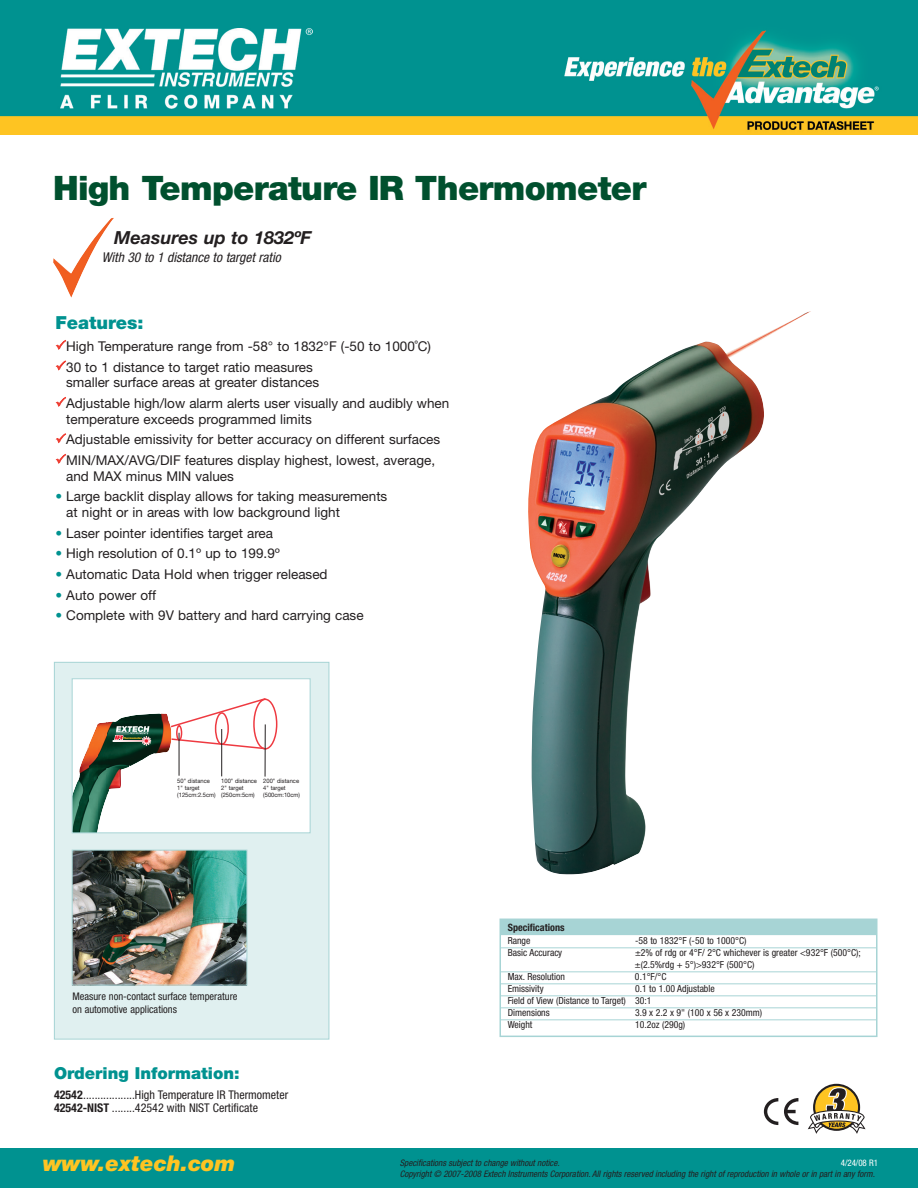
<style>
.page{position:relative;width:918px;height:1188px;background:#fff}
.page>*{position:absolute;margin:0;border:0;box-sizing:border-box;transform-origin:0 0}
.t1{font:900 33.75px "Helvetica Neue LT";letter-spacing:-.02em;color:#00502e}
.t2{font:italic 900 21.75px "Helvetica Neue LT";color:#fec422}
.t3{font:italic 700 18px "Helvetica Neue LT";color:#231f20}
.t4{font:900 18px "Helvetica Neue LT";color:#009290}
.t5{font:900 16.5px "Helvetica Neue LT";color:#009290}
.t6{font:13.5px/20.5px "Helvetica Neue LT";color:#231f20}
.t7{font:italic condensed 13.5px "Helvetica Neue LT";color:#231f20}
.t8{font:condensed 12px/13.5px "Helvetica Neue LT";color:#231f20}
.t9{font:condensed 10.5px/13.4px "Helvetica Neue LT";color:#231f20}
.t10{font:700 condensed 10.2px "Helvetica Neue LT";color:#231f20}
.t11{font:condensed 9.75px/12px "Helvetica Neue LT";color:#231f20}
.t12{font:italic condensed 9px "Helvetica Neue LT";color:#231f20}
.t13{font:condensed 9px "Helvetica Neue LT";color:#fff}
.t14{font:6.15px/7.4px "Helvetica Neue LT";color:#231f20;scale:.95 1}
.t15{font:italic 900 2.7px "Helvetica Neue";letter-spacing:-.01em;color:#fec422}
.s1{color:#009290}
.s2{font-weight:700}
</style>
<div class="page">
<div style="left:54px;top:662px;width:275px;height:377px;background:#e0f0f0"></div>
<div style="left:54px;top:662px;width:275px;height:377px;border:1px solid #a7d4d5"></div>
<div style="left:0;top:1148px;width:918px;height:40px;background:#009290"></div>
<img style="left:53px;top:218px;width:61px;height:80px">
<svg style="left:808px;top:1084px;width:58px;height:50px"></svg>
<img style="left:528px;top:311px;width:283px;height:564px">
<div style="left:501px;top:920px;width:375px;height:15px;background:#a7d4d5"></div>
<hr style="left:501px;top:947px;width:375px;height:1px;background:#a7d4d5">
<hr style="left:501px;top:971px;width:375px;height:1px;background:#a7d4d5">
<hr style="left:501px;top:983px;width:375px;height:1px;background:#a7d4d5">
<hr style="left:501px;top:995px;width:375px;height:1px;background:#a7d4d5">
<hr style="left:501px;top:1007px;width:375px;height:1px;background:#a7d4d5">
<hr style="left:501px;top:1019px;width:375px;height:1px;background:#a7d4d5">
<div style="left:500px;top:919px;width:378px;height:118px;border:2px solid #a7d4d5"></div>
<div style="left:72px;top:679px;width:238px;height:154px;background:#fff"></div>
<img style="left:107px;top:713px;width:62px;height:46px">
<img style="left:97px;top:722px;width:10px;height:109px">
<img style="left:88px;top:726px;width:9px;height:105px">
<img style="left:79px;top:748px;width:9px;height:83px">
<img style="left:107px;top:759px;width:36px;height:9px">
<img style="left:107px;top:768px;width:18px;height:27px">
<img style="left:74px;top:779px;width:5px;height:52px">
<svg style="left:112px;top:726px;width:39px;height:20px"></svg>
<div style="left:72px;top:678px;width:238px;height:155px;border:1px solid #a7d4d5"></div>
<svg style="left:169px;top:698px;width:108px;height:52px"></svg>
<hr style="left:265px;top:724px;width:1px;height:53px;background:#231f20">
<hr style="left:221px;top:729px;width:1px;height:47px;background:#231f20">
<hr style="left:179px;top:733px;width:1px;height:43px;background:#231f20">
<img style="left:74px;top:852px;width:171px;height:132px">
<div style="left:72px;top:850px;width:175px;height:136px;border:1px solid #a7d4d5"></div>
<svg style="left:764px;top:1098px;width:14px;height:27px"></svg>
<svg style="left:784px;top:1098px;width:14px;height:27px"></svg>
<img style="left:0;top:0;width:918px;height:135px">
<h1 class="t1" style="left:53px;top:176px;width:595px">High Temperature IR Thermometer</h1>
<h3 class="t3" style="left:114px;top:231px;width:198px">Measures up to 1832ºF</h3>
<p class="t7" style="left:102px;top:252px;width:181px">With 30 to 1 distance to target ratio</p>
<h3 class="t4" style="left:56px;top:316px;width:90px">Features:</h3>
<p class="t6" style="left:66px;top:337px;width:366px">High Temperature range from -58° to 1832°F (-50 to 1000˚C)<br>30 to 1 distance to target ratio measures</p>
<p class="t6" style="left:66px;top:373px;width:385px">smaller surface areas at greater distances<br>Adjustable high/low alarm alerts user visually and audibly when</p>
<p class="t6" style="left:66px;top:410px;width:376px">temperature exceeds programmed limits<br>Adjustable emissivity for better accuracy on different surfaces<br>MIN/MAX/AVG/DIF features display highest, lowest, average,</p>
<p class="t6" style="left:66px;top:467px;width:169px">and MAX minus MIN values</p>
<p class="t6" style="left:66px;top:490px;width:323px;line-height:15.8px;text-indent:-11px"><span class="s1">•</span> Large backlit display allows for taking measurements at night or in areas with low background light</p>
<p class="t6" style="left:56px;top:524px;width:219px"><span class="s1">•</span> Laser pointer identifies target area</p>
<p class="t6" style="left:56px;top:544px;width:226px"><span class="s1">•</span> High resolution of 0.1º up to 199.9º</p>
<p class="t6" style="left:56px;top:565px;width:274px"><span class="s1">•</span> Automatic Data Hold when trigger released</p>
<p class="t6" style="left:56px;top:586px;width:102px"><span class="s1">•</span> Auto power off</p>
<p class="t6" style="left:56px;top:606px;width:310px"><span class="s1">•</span> Complete with 9V battery and hard carrying case</p>
<p class="t15" style="left:123px;top:738px;width:20px">Thermometer</p>
<p class="t14" style="left:177px;top:777px;width:42px">50" distance<br>1" target (125cm:2.5cm)</p>
<p class="t14" style="left:221px;top:777px;width:39px">100" distance<br>2" target (250cm:5cm)</p>
<p class="t14" style="left:263px;top:777px;width:40px">200" distance<br>4" target (500cm:10cm)</p>
<p class="t9" style="left:72px;top:990px;width:167px">Measure non-contact surface temperature on automotive applications</p>
<p class="t5" style="left:54px;top:1067px;width:187px">Ordering Information:</p>
<p class="t8" style="left:54px;top:1089px;width:236px"><span class="s2">42542</span>..................High Temperature IR Thermometer<br><span class="s2">42542-NIST</span> ........42542 with NIST Certificate</p>
<h2 class="t2" style="left:43px;top:1156px;width:194px">www.extech.com</h2>
<p class="t10" style="left:508px;top:924px;width:58px">Specifications</p>
<p class="t11" style="left:508px;top:936px;width:24px">Range</p>
<p class="t11" style="left:635px;top:936px;width:113px">-58 to 1832°F (-50 to 1000°C)</p>
<p class="t11" style="left:508px;top:948px;width:56px">Basic Accuracy</p>
<p class="t11" style="left:635px;top:948px;width:227px">±2% of rdg or 4°F/ 2°C whichever is greater &lt;932°F (500°C); ±(2.5%rdg + 5°)&gt;932°F (500°C)</p>
<p class="t11" style="left:508px;top:972px;width:59px">Max. Resolution</p>
<p class="t11" style="left:635px;top:972px;width:33px">0.1°F/°C</p>
<p class="t11" style="left:508px;top:984px;width:37px">Emissivity</p>
<p class="t11" style="left:508px;top:984px;width:209px;text-indent:127px">0.1 to 1.00 Adjustable<br>Field of View (Distance to Target) 30:1<br>Dimensions</p>
<p class="t11" style="left:635px;top:1008px;width:129px">3.9 x 2.2 x 9" (100 x 56 x 230mm)</p>
<p class="t11" style="left:508px;top:1020px;width:26px">Weight</p>
<p class="t11" style="left:635px;top:1020px;width:52px">10.2oz (290g)</p>
<p class="t12" style="left:400px;top:1160px;width:161px">Specifications subject to change without notice.</p>
<p class="t13" style="left:841px;top:1160px;width:39px">4/24/08 R1</p>
<p class="t12" style="left:400px;top:1171px;width:477px">Copyright © 2007-2008 Extech Instruments Corporation. All rights reserved including the right of reproduction in whole or in part in any form.</p>
</div>
